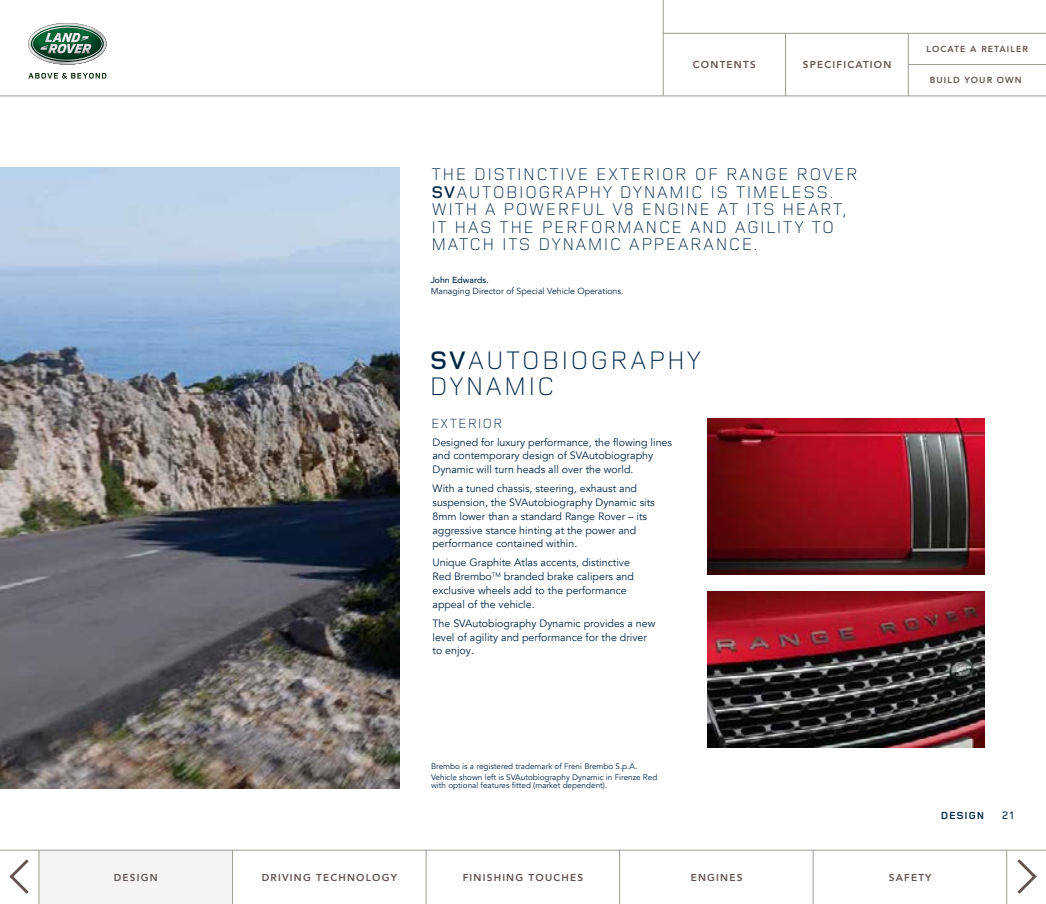
<style>
.page{position:relative;width:1046px;height:904px;background:#fff}
.page>*{position:absolute;margin:0;border:0;box-sizing:border-box;transform-origin:0 0}
.t1{font:300 26.25px/26.2px "Land Rover Wide";color:#002746}
.t2{font:300 17.5px/17.5px "Land Rover Wide";color:#002746}
.t3{font:300 13.75px "Land Rover Wide";color:#002746}
.t4{font:500 11.25px "Land Rover Wide";color:#002746}
.t5{font:10.62px/13.8px "Avenir LT Com";color:#002746}
.t6{font:700 10.62px "Land Rover Wide";color:#002746}
.t7{font:800 10px "Avenir LT Com";letter-spacing:.12em;color:#615450}
.t8{font:8.75px "Avenir LT Com";color:#002746}
.t9{font:800 8.75px "Avenir LT Com";letter-spacing:.12em;color:#615450}
.t10{font:500 8.75px "Avenir LT Com";color:#002746}
.t11{font:8.12px/10.5px "Avenir LT Com";color:#002746}
.s1{font-weight:600}
</style>
<div class="page">
<svg style="left:28px;top:73px;width:78px;height:6px"></svg>
<svg style="left:28px;top:23px;width:78px;height:42px"></svg>
<div style="left:39px;top:850px;width:193px;height:54px;background:#f6f4f2"></div>
<svg style="left:1017px;top:859px;width:19px;height:34px"></svg>
<svg style="left:9px;top:859px;width:20px;height:34px"></svg>
<hr style="left:662px;top:33px;width:383px;height:1px;background:#9a9d93">
<hr style="left:0;top:96px;width:1045px;height:1px;background:#9a9d93">
<hr style="left:0;top:849px;width:1045px;height:1px;background:#9a9d93">
<hr style="left:662px;top:0;width:1px;height:96px;background:#9a9d93">
<hr style="left:39px;top:850px;width:1px;height:54px;background:#9a9d93">
<hr style="left:232px;top:850px;width:1px;height:54px;background:#9a9d93">
<hr style="left:425px;top:850px;width:1px;height:54px;background:#9a9d93">
<hr style="left:619px;top:850px;width:1px;height:54px;background:#9a9d93">
<hr style="left:812px;top:850px;width:1px;height:54px;background:#9a9d93">
<hr style="left:1006px;top:850px;width:1px;height:54px;background:#9a9d93">
<hr style="left:785px;top:33px;width:1px;height:63px;background:#9a9d93">
<hr style="left:907px;top:33px;width:1px;height:63px;background:#9a9d93">
<hr style="left:908px;top:64px;width:137px;height:1px;background:#9a9d93">
<img style="left:707px;top:419px;width:277px;height:155px">
<img style="left:707px;top:591px;width:277px;height:156px">
<img style="left:0;top:168px;width:400px;height:620px">
<p class="t7" style="left:692px;top:59px;width:64px">CONTENTS</p>
<p class="t7" style="left:802px;top:59px;width:90px">SPECIFICATION</p>
<h2 class="t2" style="left:430px;top:164px;width:429px">THE DISTINCTIVE EXTERIOR OF RANGE ROVER <span class="s1">SV</span>AUTOBIOGRAPHY DYNAMIC IS TIMELESS.<br>WITH A POWERFUL V8 ENGINE AT ITS HEART, IT HAS THE PERFORMANCE AND AGILITY TO MATCH ITS DYNAMIC APPEARANCE.</h2>
<p class="t10" style="left:430px;top:274px;width:60px">John Edwards.</p>
<p class="t8" style="left:430px;top:286px;width:194px">Managing Director of Special Vehicle Operations.</p>
<h1 class="t1" style="left:429px;top:345px;width:275px"><span class="s1">SV</span>AUTOBIOGRAPHY<br>DYNAMIC</h1>
<p class="t3" style="left:430px;top:414px;width:74px">EXTERIOR</p>
<p class="t5" style="left:432px;top:435px;width:241px">Designed for luxury performance, the flowing lines and contemporary design of SVAutobiography<br>Dynamic will turn heads all over the world.</p>
<p class="t5" style="left:432px;top:482px;width:224px">With a tuned chassis, steering, exhaust and suspension, the SVAutobiography Dynamic sits 8mm lower than a standard Range Rover – its aggressive stance hinting at the power and performance contained within.</p>
<p class="t5" style="left:432px;top:556px;width:203px">Unique Graphite Atlas accents, distinctive Red Brembo<sup>TM</sup> branded brake calipers and exclusive wheels add to the performance appeal of the vehicle.</p>
<p class="t5" style="left:432px;top:616px;width:224px">The SVAutobiography Dynamic provides a new level of agility and performance for the driver to enjoy.</p>
<p class="t9" style="left:926px;top:44px;width:103px">LOCATE A RETAILER</p>
<p class="t9" style="left:929px;top:75px;width:93px">BUILD YOUR OWN</p>
<p class="t11" style="left:431px;top:761px;width:228px">Brembo is a registered trademark of Freni Brembo S.p.A.<br>Vehicle shown left is SVAutobiography Dynamic in Firenze Red</p>
<p class="t11" style="left:431px;top:780px;width:178px">with optional features fitted (market dependent).</p>
<p class="t6" style="left:940px;top:808px;width:45px">DESIGN</p>
<p class="t4" style="left:1001px;top:807px;width:15px">21</p>
<p class="t7" style="left:114px;top:871px;width:45px">DESIGN</p>
<p class="t7" style="left:262px;top:871px;width:137px">DRIVING TECHNOLOGY</p>
<p class="t7" style="left:462px;top:871px;width:122px">FINISHING TOUCHES</p>
<p class="t7" style="left:690px;top:871px;width:53px">ENGINES</p>
<p class="t7" style="left:888px;top:871px;width:44px">SAFETY</p>
</div>
